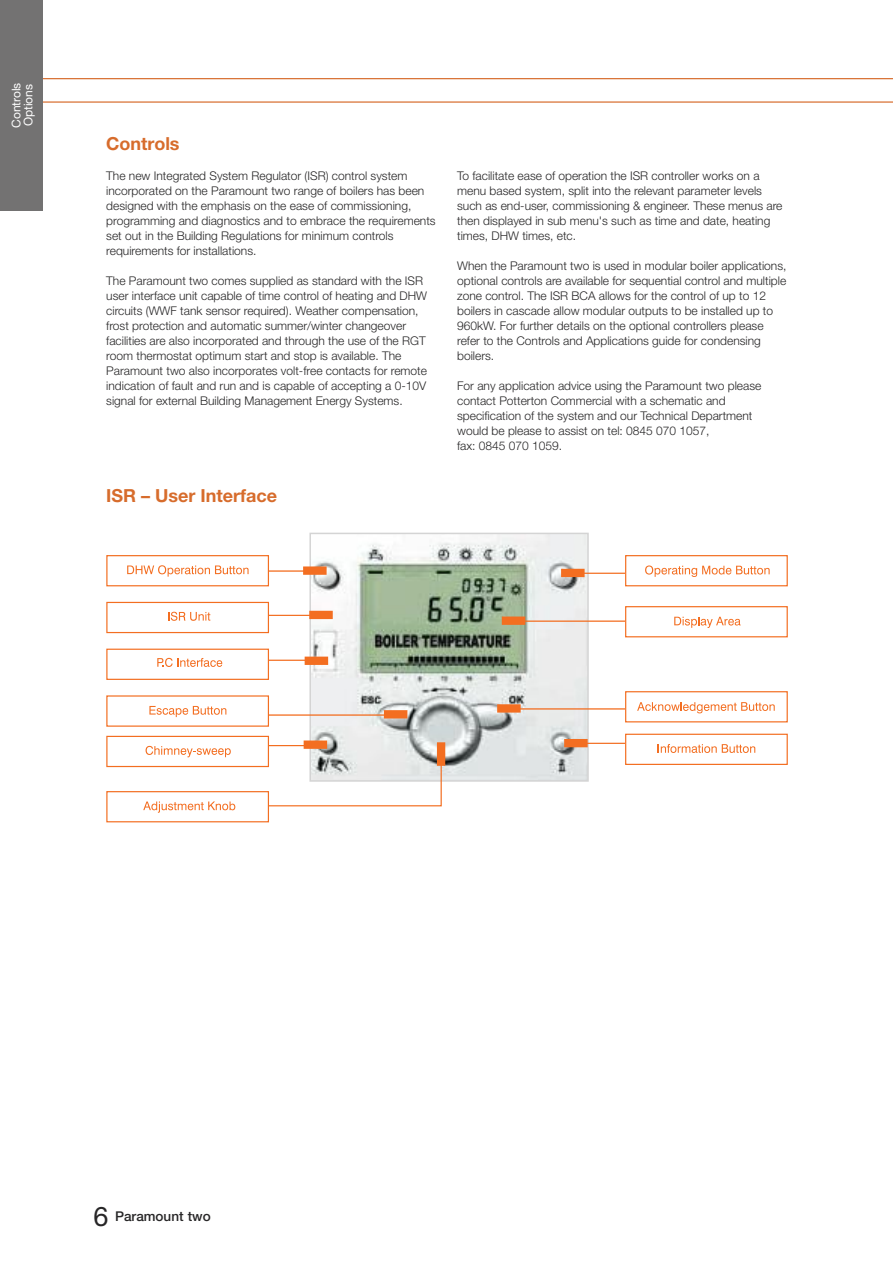
<style>
.page{position:relative;width:893px;height:1263px;background:#fff}
.page>*{position:absolute;margin:0;border:0;box-sizing:border-box;transform-origin:0 0}
.t1{font:700 18px "Helvetica Neue";color:#d76c2c}
.t2{font:500 13.5px "Helvetica Neue";color:#272627}
.t3{font:300 12px/15px "Helvetica Neue";color:#272627}
.t4{font:12px/12px "Helvetica Neue";color:#fff}
.s1{font-weight:400;font-size:27px}
</style>
<div class="page">
<hr style="left:0;top:78px;width:893px;height:1px;background:#d76c2c">
<img style="left:312px;top:536px;width:274px;height:243px">
<div style="left:309px;top:533px;width:280px;height:249px;border:2px solid #d4d4d4"></div>
<hr style="left:265px;top:714px;width:133px;height:2px;background:#f36e21">
<hr style="left:260px;top:660px;width:60px;height:1px;background:#f36e21">
<hr style="left:263px;top:615px;width:68px;height:1px;background:#f36e21">
<hr style="left:263px;top:570px;width:61px;height:2px;background:#f36e21">
<hr style="left:570px;top:743px;width:67px;height:1px;background:#f36e21">
<hr style="left:500px;top:708px;width:136px;height:1px;background:#f36e21">
<hr style="left:518px;top:620px;width:118px;height:2px;background:#f36e21">
<hr style="left:570px;top:573px;width:66px;height:1px;background:#f36e21">
<div style="left:385px;top:711px;width:22px;height:7px;background:#f36e21"></div>
<div style="left:384px;top:710px;width:23px;height:8px;border:2px solid #f36e21"></div>
<div style="left:304px;top:567px;width:22px;height:7px;background:#f36e21"></div>
<div style="left:303px;top:566px;width:24px;height:9px;border:2px solid #f36e21"></div>
<div style="left:106px;top:736px;width:163px;height:31px;border:1px solid #f36e21"></div>
<div style="left:107px;top:696px;width:161px;height:30px;background:#fff"></div>
<svg style="left:149px;top:706px;width:77px;height:11px"></svg>
<svg style="left:146px;top:746px;width:85px;height:11px"></svg>
<div style="left:310px;top:611px;width:22px;height:7px;background:#f36e21"></div>
<div style="left:309px;top:611px;width:24px;height:8px;border:2px solid #f36e21"></div>
<div style="left:305px;top:657px;width:22px;height:7px;background:#f36e21"></div>
<div style="left:305px;top:657px;width:23px;height:8px;border:2px solid #f36e21"></div>
<div style="left:107px;top:649px;width:161px;height:30px;background:#fff"></div>
<div style="left:106px;top:649px;width:163px;height:31px;border:1px solid #f36e21"></div>
<div style="left:107px;top:556px;width:161px;height:30px;background:#fff"></div>
<div style="left:106px;top:555px;width:163px;height:31px;border:1px solid #f36e21"></div>
<div style="left:107px;top:602px;width:161px;height:30px;background:#fff"></div>
<div style="left:106px;top:602px;width:163px;height:31px;border:1px solid #f36e21"></div>
<svg style="left:127px;top:565px;width:122px;height:12px"></svg>
<svg style="left:168px;top:612px;width:42px;height:9px"></svg>
<svg style="left:157px;top:658px;width:65px;height:9px"></svg>
<div style="left:562px;top:569px;width:22px;height:7px;background:#f36e21"></div>
<div style="left:561px;top:569px;width:24px;height:8px;border:2px solid #f36e21"></div>
<div style="left:626px;top:556px;width:161px;height:30px;background:#fff"></div>
<div style="left:625px;top:555px;width:163px;height:31px;border:1px solid #f36e21"></div>
<svg style="left:645px;top:565px;width:125px;height:12px"></svg>
<div style="left:503px;top:617px;width:21px;height:7px;background:#f36e21"></div>
<div style="left:502px;top:616px;width:23px;height:9px;border:2px solid #f36e21"></div>
<div style="left:626px;top:607px;width:161px;height:30px;background:#fff"></div>
<div style="left:625px;top:606px;width:163px;height:31px;border:1px solid #f36e21"></div>
<svg style="left:674px;top:617px;width:67px;height:11px"></svg>
<div style="left:498px;top:705px;width:22px;height:7px;background:#f36e21"></div>
<div style="left:497px;top:704px;width:24px;height:9px;border:2px solid #f36e21"></div>
<div style="left:565px;top:740px;width:22px;height:6px;background:#f36e21"></div>
<div style="left:564px;top:739px;width:24px;height:8px;border:2px solid #f36e21"></div>
<div style="left:626px;top:734px;width:161px;height:30px;background:#fff"></div>
<div style="left:625px;top:734px;width:163px;height:31px;border:1px solid #f36e21"></div>
<div style="left:626px;top:692px;width:161px;height:30px;background:#fff"></div>
<div style="left:625px;top:691px;width:163px;height:31px;border:1px solid #f36e21"></div>
<svg style="left:637px;top:702px;width:138px;height:11px"></svg>
<svg style="left:658px;top:744px;width:97px;height:9px"></svg>
<svg style="left:261px;top:743px;width:181px;height:64px"></svg>
<div style="left:438px;top:743px;width:6px;height:22px;background:#f36e21"></div>
<div style="left:437px;top:742px;width:8px;height:24px;border:2px solid #f36e21"></div>
<div style="left:107px;top:792px;width:161px;height:30px;background:#fff"></div>
<div style="left:106px;top:791px;width:163px;height:31px;border:1px solid #f36e21"></div>
<svg style="left:143px;top:801px;width:92px;height:12px"></svg>
<div style="left:304px;top:741px;width:22px;height:7px;background:#f36e21"></div>
<div style="left:304px;top:740px;width:23px;height:9px;border:2px solid #f36e21"></div>
<hr style="left:0;top:101px;width:893px;height:2px;background:#d76c2c">
<div style="left:0;top:0;width:43px;height:210px;background:#737272"></div>
<p class="t4" style="left:11px;top:128px;width:47px;rotate:-90deg">Controls<br>Options</p>
<h1 class="t1" style="left:106px;top:137px;width:75px">Controls</h1>
<p class="t3" style="left:106px;top:169px;width:331px">The new Integrated System Regulator (ISR) control system incorporated on the Paramount two range of boilers has been designed with the emphasis on the ease of commissioning, programming and diagnostics and to embrace the requirements set out in the Building Regulations for minimum controls requirements for installations.</p>
<p class="t3" style="left:106px;top:274px;width:322px">The Paramount two comes supplied as standard with the ISR user interface unit capable of time control of heating and DHW circuits (WWF tank sensor required). Weather compensation, frost protection and automatic summer/winter changeover facilities are also incorporated and through the use of the RGT room thermostat optimum start and stop is available. The Paramount two also incorporates volt-free contacts for remote indication of fault and run and is capable of accepting a 0-10V signal for external Building Management Energy Systems.</p>
<h1 class="t1" style="left:106px;top:489px;width:172px">ISR – User Interface</h1>
<p class="t3" style="left:457px;top:169px;width:327px">To facilitate ease of operation the ISR controller works on a menu based system, split into the relevant parameter levels such as end-user, commissioning &amp; engineer. These menus are then displayed in sub menu's such as time and date, heating times, DHW times, etc.</p>
<p class="t3" style="left:457px;top:259px;width:331px">When the Paramount two is used in modular boiler applications, optional controls are available for sequential control and multiple zone control. The ISR BCA allows for the control of up to 12 boilers in cascade allow modular outputs to be installed up to 960kW. For further details on the optional controllers please refer to the Controls and Applications guide for condensing boilers.</p>
<p class="t3" style="left:457px;top:379px;width:306px">For any application advice using the Paramount two please contact Potterton Commercial with a schematic and specification of the system and our Technical Department would be please to assist on tel: 0845 070 1057,<br>fax: 0845 070 1059.</p>
<p class="t2" style="left:93px;top:1212px;width:119px"><span class="s1">6</span> Paramount two</p>
</div>
